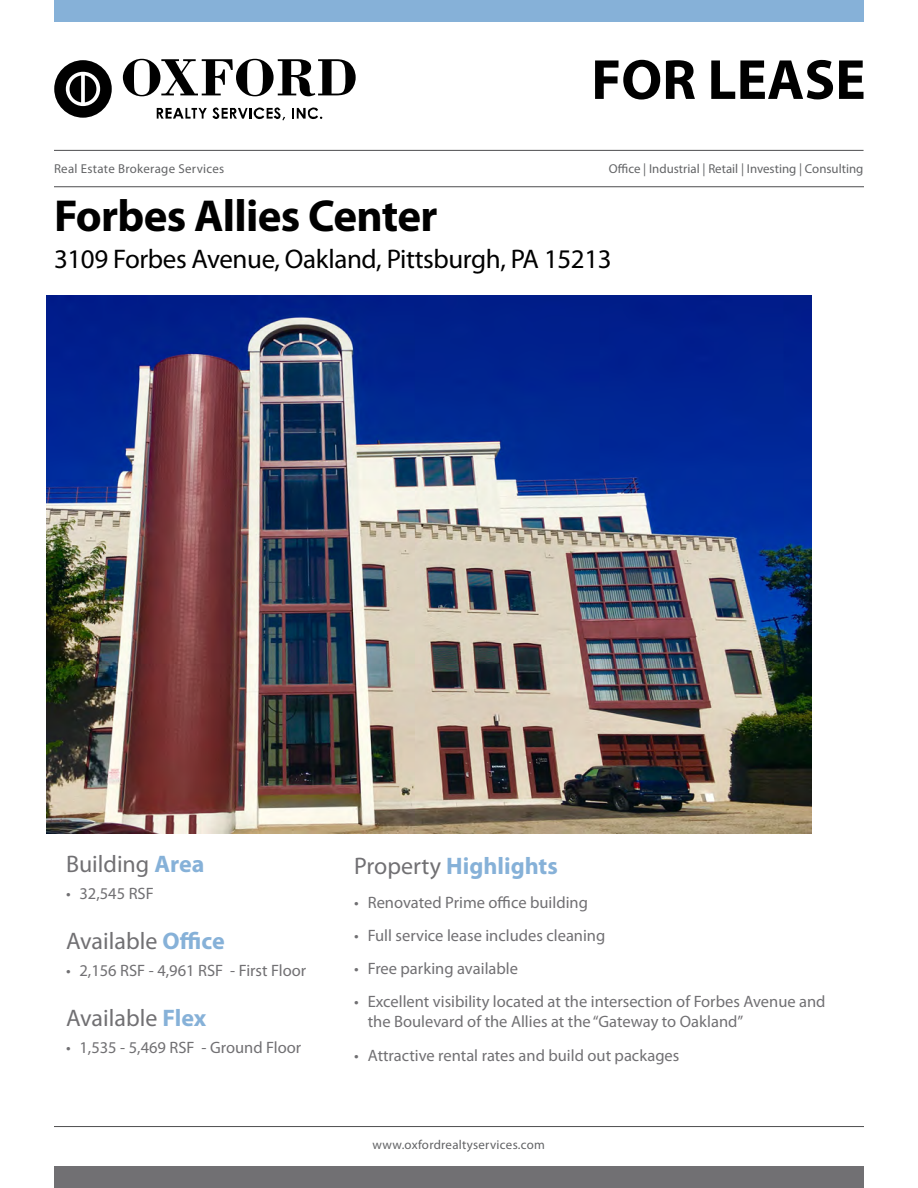
<style>
.page{position:relative;width:918px;height:1188px;background:#fff}
.page>*{position:absolute;margin:0;border:0;box-sizing:border-box;transform-origin:0 0}
.t1{font:700 57px "Myriad Pro";color:#000}
.t2{font:700 45px "Myriad Pro";letter-spacing:-.015em;color:#000}
.t3{font:27px "Myriad Pro";letter-spacing:-.015em;color:#000}
.t4{font:24px "Myriad Pro";color:#717073}
.t5{font:700 24px "Myriad Pro";color:#86b1d8}
.t6{font:16.5px/19.8px "Myriad Pro";color:#717073}
.t7{font:12.9px "Myriad Pro";letter-spacing:.015em;color:#636466}
.s1{font-weight:700;color:#86b1d8}
.s2{font-weight:400;color:#717073}
</style>
<div class="page">
<div style="left:54px;top:1166px;width:810px;height:22px;background:#717073"></div>
<div style="left:54px;top:0;width:810px;height:22px;background:#86b1d8"></div>
<img style="left:46px;top:296px;width:765px;height:538px">
<svg style="left:54px;top:60px;width:58px;height:58px"></svg>
<svg style="left:123px;top:59px;width:233px;height:37px"></svg>
<svg style="left:157px;top:107px;width:128px;height:13px"></svg>
<svg style="left:292px;top:107px;width:30px;height:12px"></svg>
<hr style="left:54px;top:150px;width:810px;height:1px;background:#4d4d4f">
<hr style="left:54px;top:186px;width:810px;height:1px;background:#4d4d4f">
<hr style="left:54px;top:1126px;width:810px;height:1px;background:#4d4d4f">
<h1 class="t1" style="left:591px;top:43px;width:276px">FOR LEASE</h1>
<p class="t7" style="left:54px;top:161px;width:172px">Real Estate Brokerage Services</p>
<p class="t7" style="left:609px;top:161px;width:256px">Office | Industrial | Retail | Investing | Consulting</p>
<h2 class="t2" style="left:54px;top:186px;width:385px">Forbes Allies Center</h2>
<h3 class="t3" style="left:54px;top:243px;width:559px">3109 Forbes Avenue, Oakland, Pittsburgh, PA 15213</h3>
<h3 class="t4" style="left:66px;top:849px;width:140px">Building <span class="s1">Area</span></h3>
<p class="t6" style="left:66px;top:884px;width:89px">• 32,545 RSF</p>
<h3 class="t4" style="left:66px;top:926px;width:160px">Available <span class="s1">Office</span></h3>
<p class="t6" style="left:66px;top:960px;width:242px">• 2,156 RSF - 4,961 RSF - First Floor</p>
<h3 class="t4" style="left:66px;top:1003px;width:142px">Available <span class="s1">Flex</span></h3>
<p class="t6" style="left:66px;top:1037px;width:237px">• 1,535 - 5,469 RSF - Ground Floor</p>
<h3 class="t5" style="left:354px;top:851px;width:205px"><span class="s2">Property</span> Highlights</h3>
<p class="t6" style="left:354px;top:892px;width:235px">• Renovated Prime office building</p>
<p class="t6" style="left:354px;top:925px;width:253px">• Full service lease includes cleaning</p>
<p class="t6" style="left:354px;top:958px;width:165px">• Free parking available</p>
<p class="t6" style="left:368px;top:992px;width:459px;text-indent:-13px">• Excellent visibility located at the intersection of Forbes Avenue and the Boulevard of the Allies at the “Gateway to Oakland”</p>
<p class="t6" style="left:354px;top:1045px;width:327px">• Attractive rental rates and build out packages</p>
<p class="t7" style="left:373px;top:1137px;width:174px">www.oxfordrealtyservices.com</p>
</div>
